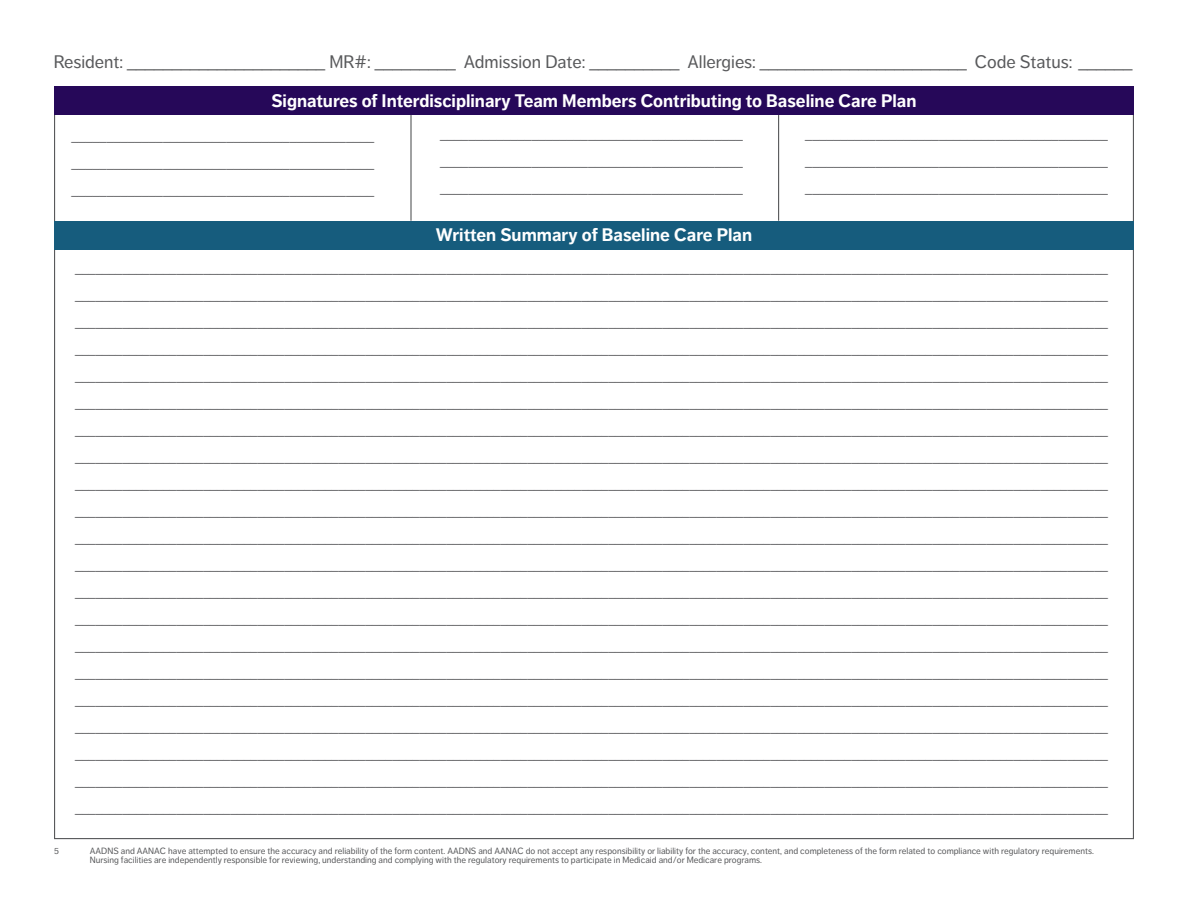
<style>
.page{position:relative;width:1188px;height:918px;background:#fff}
.page>*{position:absolute;margin:0;border:0;box-sizing:border-box;transform-origin:0 0}
.t1{font:18px "Dagny Pro";color:#58595b}
.t2{font:700 18px "Dagny Pro";color:#fff}
.t3{font:13.5px/27px "Dagny Pro";color:#58595b;text-align:justify}
.t4{font:13.5px/27px "Dagny Pro";color:#58595b;text-align:justify;scale:1.04 1}
.t5{font:9px/9px "Dagny Pro";color:#58595b}
</style>
<div class="page">
<div style="left:54px;top:86px;width:1080px;height:29px;background:#260859"></div>
<div style="left:54px;top:221px;width:1080px;height:29px;background:#165c7d"></div>
<hr style="left:410px;top:115px;width:2px;height:106px;background:#58595b">
<hr style="left:778px;top:115px;width:1px;height:106px;background:#58595b">
<h1 class="t1" style="left:54px;top:52px;width:1080px">Resident: ______________________ MR#: _________ Admission Date: __________ Allergies: _______________________ Code Status: ______</h1>
<h1 class="t2" style="left:271px;top:90px;width:647px">Signatures of Interdisciplinary Team Members Contributing to Baseline Care Plan</h1>
<p class="t4" style="left:72px;top:123px;width:293px">___________________________________________ ___________________________________________ ___________________________________________</p>
<p class="t4" style="left:440px;top:121px;width:293px">___________________________________________ ___________________________________________ ___________________________________________</p>
<p class="t4" style="left:805px;top:121px;width:293px">___________________________________________ ___________________________________________ ___________________________________________</p>
<h1 class="t2" style="left:436px;top:224px;width:318px">Written Summary of Baseline Care Plan</h1>
<p class="t3" style="left:75px;top:255px;width:1034px">_________________________________________________________________________________________________________________________________________________________ _________________________________________________________________________________________________________________________________________________________ _________________________________________________________________________________________________________________________________________________________ _________________________________________________________________________________________________________________________________________________________ _________________________________________________________________________________________________________________________________________________________ _________________________________________________________________________________________________________________________________________________________ _________________________________________________________________________________________________________________________________________________________ _________________________________________________________________________________________________________________________________________________________ _________________________________________________________________________________________________________________________________________________________ _________________________________________________________________________________________________________________________________________________________ _________________________________________________________________________________________________________________________________________________________ _________________________________________________________________________________________________________________________________________________________ _________________________________________________________________________________________________________________________________________________________ _________________________________________________________________________________________________________________________________________________________ _________________________________________________________________________________________________________________________________________________________ _________________________________________________________________________________________________________________________________________________________ _________________________________________________________________________________________________________________________________________________________ _________________________________________________________________________________________________________________________________________________________ _________________________________________________________________________________________________________________________________________________________ _________________________________________________________________________________________________________________________________________________________ _________________________________________________________________________________________________________________________________________________________</p>
<p class="t5" style="left:54px;top:846px;width:6px">5</p>
<p class="t5" style="left:90px;top:847px;width:1006px">AADNS and AANAC have attempted to ensure the accuracy and reliability of the form content. AADNS and AANAC do not accept any responsibility or liability for the accuracy, content, and completeness of the form related to compliance with regulatory requirements.<br>Nursing facilities are independently responsible for reviewing, understanding and complying with the regulatory requirements to participate in Medicaid and/or Medicare programs.</p>
</div>
